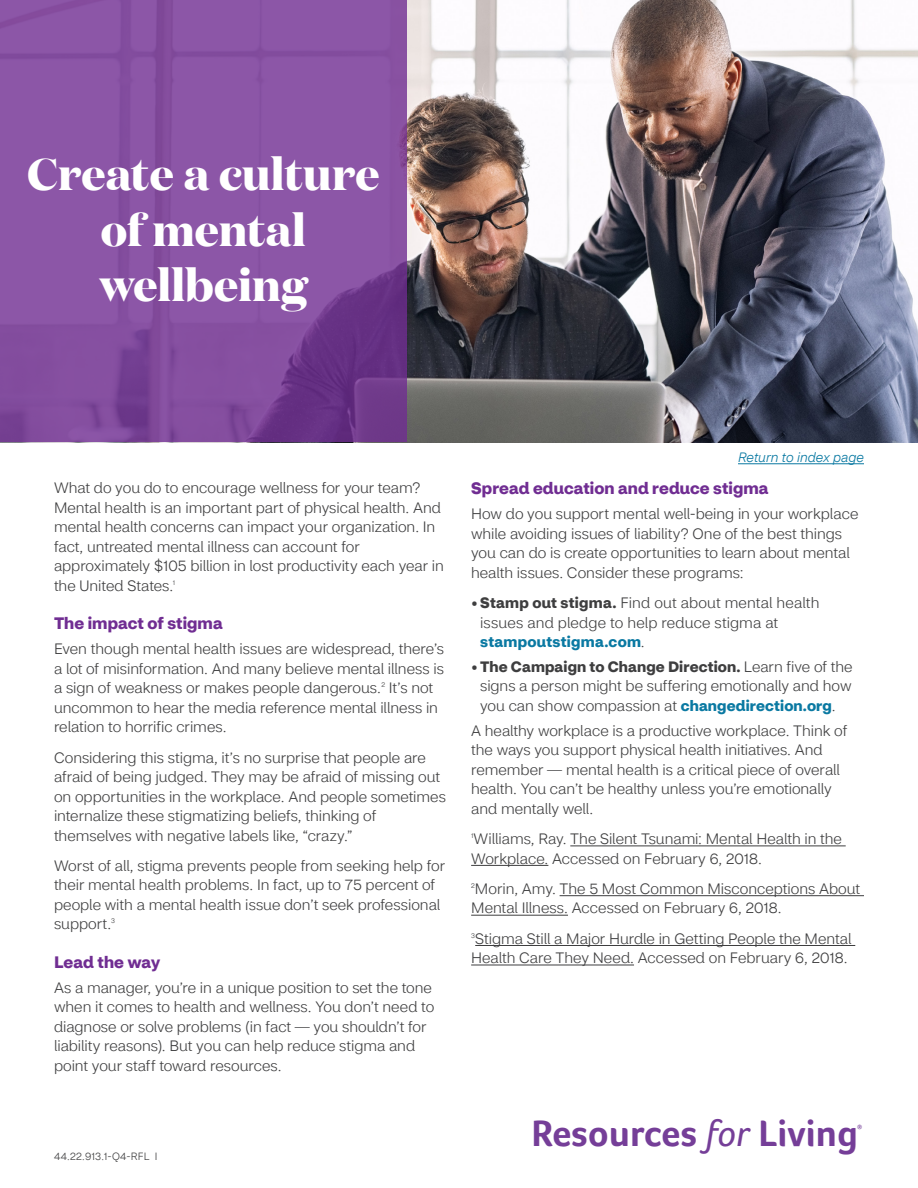
<style>
.page{position:relative;width:918px;height:1188px;background:#fff}
.page>*{position:absolute;margin:0;border:0;box-sizing:border-box;transform-origin:0 0}
.t1{font:700 45px/55.5px "Domaine Display";color:#fff;text-align:center}
.t2{font:700 37.8px "Foco";color:#753e98}
.Body_headline{font:700 16.5px "CVS Health Sans";letter-spacing:.005em;color:#702d92}
.Body{font:300 15px/19.5px "CVS Health Sans";color:#3e3e3f}
.Bullet_List{font:300 15px/19.5px "CVS Health Sans";letter-spacing:.005em;color:#3e3e3f}
.t3{font:italic 300 13.5px "CVS Health Sans";color:#0a79a2}
._11-Part_number__200{font:300 10.5px "CVS Health Sans";letter-spacing:.015em;color:#3e3e3f}
.Body-2{font:300 6.75px "CVS Health Sans";color:#3e3e3f}
.t4{font:700 6.3px "Foco";color:#753e98}
.s1{font-weight:700}
.s2{font-weight:700;color:#0a79a2}
.s3{font-weight:400;font-style:italic}
</style>
<div class="page">
<img style="left:406px;top:0;width:512px;height:442px">
<hr style="left:738px;top:463px;width:126px;height:1px;background:#0a79a2">
<hr style="left:570px;top:846px;width:276px;height:1px;background:#3e3e3f">
<hr style="left:471px;top:865px;width:77px;height:1px;background:#3e3e3f">
<hr style="left:560px;top:895px;width:304px;height:1px;background:#3e3e3f">
<hr style="left:471px;top:915px;width:97px;height:1px;background:#3e3e3f">
<hr style="left:475px;top:945px;width:380px;height:1px;background:#3e3e3f">
<hr style="left:471px;top:965px;width:163px;height:1px;background:#3e3e3f">
<svg style="left:0;top:0;width:406px;height:442px;background:#854fa0"></svg>
<p class="t1" style="left:27px;top:144px;width:354px">Create a culture of mental wellbeing</p>
<p class="Body" style="left:54px;top:478px;width:391px">What do you do to encourage wellness for your team?<br>Mental health is an important part of physical health. And mental health concerns can impact your organization. In fact, untreated mental illness can account for approximately $105 billion in lost productivity each year in the United States.</p>
<p class="Body-2" style="left:173px;top:578px;width:4px">1</p>
<h2 class="Body_headline" style="left:54px;top:613px;width:170px">The impact of stigma</h2>
<p class="Body" style="left:54px;top:639px;width:392px;text-align:justify">Even though mental health issues are widespread, there’s a lot of misinformation. And many believe mental illness is a sign of weakness or makes people dangerous.</p>
<p class="Body-2" style="left:381px;top:681px;width:5px">2</p>
<p class="Body" style="left:54px;top:678px;width:386px;text-indent:335px">It’s not uncommon to hear the media reference mental illness in relation to horrific crimes.</p>
<p class="Body" style="left:54px;top:748px;width:394px">Considering this stigma, it’s no surprise that people are afraid of being judged. They may be afraid of missing out on opportunities in the workplace. And people sometimes internalize these stigmatizing beliefs, thinking of themselves with negative labels like, “crazy.”</p>
<p class="Body" style="left:54px;top:856px;width:393px">Worst of all, stigma prevents people from seeking help for their mental health problems. In fact, up to 75 percent of people with a mental health issue don’t seek professional support.</p>
<p class="Body-2" style="left:111px;top:917px;width:5px">3</p>
<h2 class="Body_headline" style="left:54px;top:952px;width:108px">Lead the way</h2>
<p class="Body" style="left:54px;top:978px;width:382px">As a manager, you’re in a unique position to set the tone when it comes to health and wellness. You don’t need to diagnose or solve problems (in fact — you shouldn’t for liability reasons). But you can help reduce stigma and point your staff toward resources.</p>
<p class="_11-Part_number__200" style="left:54px;top:1150px;width:105px">44.22.913.1-Q4-RFL I</p>
<p class="t3" style="left:738px;top:449px;width:127px">Return to index page</p>
<h2 class="Body_headline" style="left:471px;top:478px;width:299px">Spread education and reduce stigma</h2>
<p class="Body" style="left:471px;top:504px;width:389px">How do you support mental well-being in your workplace while avoiding issues of liability? One of the best things you can do is create opportunities to learn about mental health issues. Consider these programs:</p>
<p class="Bullet_List" style="left:480px;top:593px;width:341px;text-indent:-9px"><span class="s1">•Stamp out stigma.</span> Find out about mental health issues and pledge to help reduce stigma at <span class="s2">stampoutstigma.com</span>.</p>
<p class="Bullet_List" style="left:471px;top:657px;width:383px;text-align:center"><span class="s1">•The Campaign to Change Direction.</span> Learn five of the signs a person might be suffering emotionally and how you can show compassion at <span class="s2">changedirection.org</span>.</p>
<p class="Body" style="left:471px;top:721px;width:378px">A healthy workplace is a productive workplace. Think of the ways you support physical health initiatives. And remember — mental health is a critical piece of overall health. You can’t be healthy unless you’re emotionally and mentally well.</p>
<p class="Body-2" style="left:471px;top:832px;width:4px">1</p>
<p class="Body" style="left:471px;top:829px;width:372px">Williams, Ray. The Silent Tsunami: Mental Health in the<br>Workplace. Accessed on February 6, 2018.</p>
<p class="Body-2" style="left:471px;top:881px;width:5px">2</p>
<p class="Body" style="left:471px;top:879px;width:391px">Morin, Amy. The 5 Most Common Misconceptions About<br>Mental Illness. Accessed on February 6, 2018.</p>
<p class="Body-2" style="left:471px;top:931px;width:5px">3</p>
<p class="Body" style="left:471px;top:929px;width:382px">Stigma Still a Major Hurdle in Getting People the Mental<br>Health Care They Need. Accessed on February 6, 2018.</p>
<h2 class="t2" style="left:532px;top:1111px;width:328px">Resources <span class="s3">for</span> Living</h2>
<p class="t4" style="left:857px;top:1123px;width:7px">®</p>
</div>
